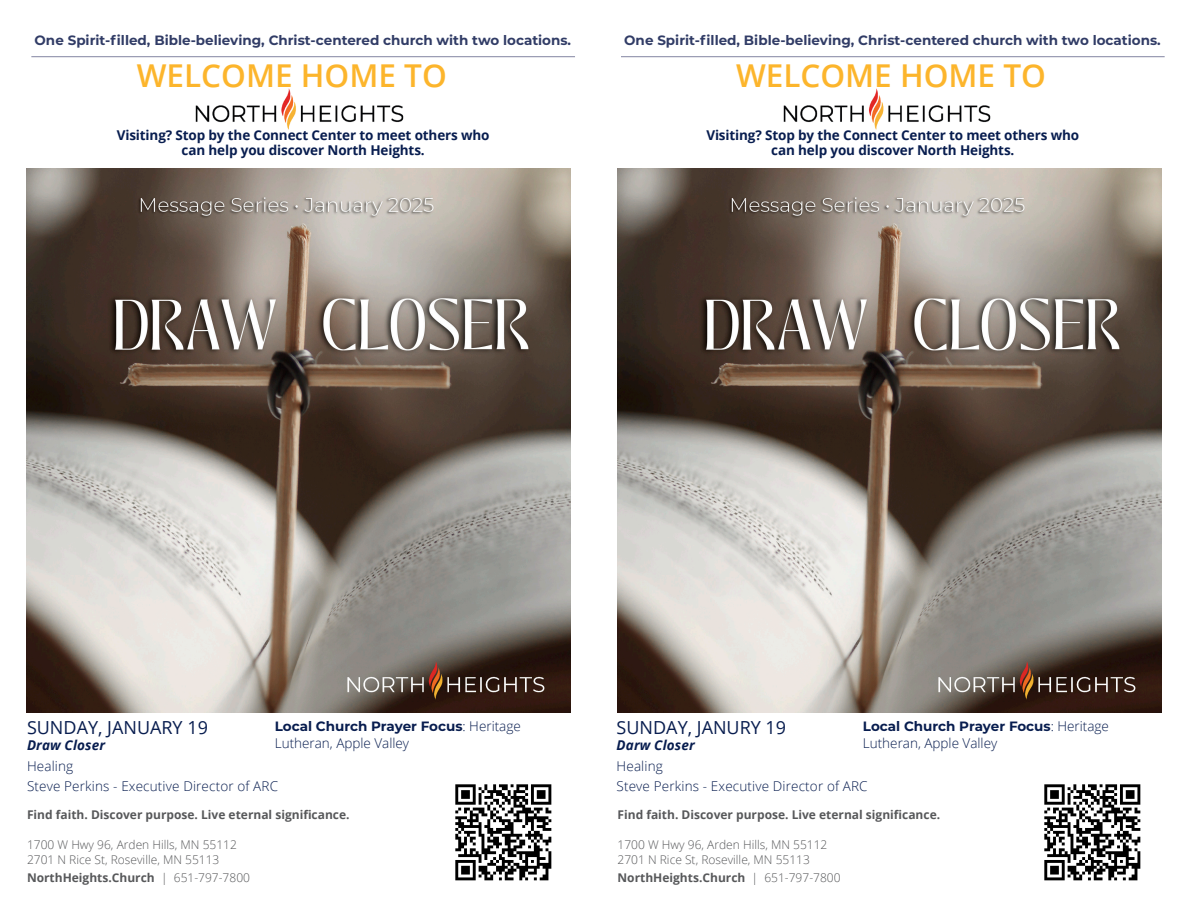
<style>
.page{position:relative;width:1188px;height:918px;background:#fff}
.page>*{position:absolute;margin:0;border:0;box-sizing:border-box;transform-origin:0 0}
.Welcome_Home_Header{font:600 31.5px "Open Sans";color:#fcb52c}
.bulletin_sections{font:18px "Open Sans";color:#081d4f}
.bulletin_body{font:300 13.5px/16.2px "Open Sans";letter-spacing:.01em;color:#081d4f}
.bulletin_body-2{font:700 13.5px/15px "Open Sans";letter-spacing:-.01em;color:#081d4f;text-align:center}
.t1{font:700 13.5px "Montserrat";color:#313c66}
.bulletin_sections-2{font:italic 700 13.5px "Open Sans";letter-spacing:.01em;color:#081d4f}
.t2{font:700 12px "Open Sans";color:#57585a}
.t3{font:300 12px "Open Sans";color:#57585a}
.s1{font-family:"Montserrat";font-weight:700}
.s2{font-weight:300}
</style>
<div class="page">
<img style="left:783px;top:88px;width:208px;height:42px">
<hr style="left:621px;top:56px;width:544px;height:1px;background:#8284a2">
<img style="left:1045px;top:784px;width:96px;height:96px">
<img style="left:195px;top:88px;width:209px;height:42px">
<hr style="left:31px;top:56px;width:544px;height:1px;background:#8284a2">
<img style="left:455px;top:784px;width:96px;height:96px">
<img style="left:26px;top:168px;width:544px;height:544px">
<img style="left:618px;top:168px;width:544px;height:544px">
<p class="t1" style="left:35px;top:31px;width:538px">One Spirit-filled, Bible-believing, Christ-centered church with two locations.</p>
<p class="Welcome_Home_Header" style="left:137px;top:54px;width:311px">WELCOME HOME TO</p>
<p class="t1" style="left:624px;top:31px;width:538px">One Spirit-filled, Bible-believing, Christ-centered church with two locations.</p>
<p class="Welcome_Home_Header" style="left:736px;top:54px;width:311px">WELCOME HOME TO</p>
<p class="bulletin_body-2" style="left:117px;top:128px;width:374px">Visiting? Stop by the Connect Center to meet others who can help you discover North Heights.</p>
<p class="bulletin_body-2" style="left:706px;top:128px;width:374px">Visiting? Stop by the Connect Center to meet others who can help you discover North Heights.</p>
<p class="bulletin_sections" style="left:27px;top:716px;width:182px">SUNDAY, JANUARY 19</p>
<p class="bulletin_sections-2" style="left:27px;top:736px;width:80px">Draw Closer</p>
<p class="bulletin_body" style="left:27px;top:758px;width:48px">Healing</p>
<p class="bulletin_body" style="left:27px;top:778px;width:253px">Steve Perkins - Executive Director of ARC</p>
<p class="bulletin_body" style="left:275px;top:718px;width:248px"><span class="s1">Local Church Prayer Focus</span>: Heritage<br>Lutheran, Apple Valley</p>
<p class="t2" style="left:27px;top:806px;width:324px">Find faith. Discover purpose. Live eternal significance.</p>
<p class="t3" style="left:27px;top:837px;width:211px">1700 W Hwy 96, Arden Hills, MN 55112</p>
<p class="t3" style="left:27px;top:852px;width:194px">2701 N Rice St, Roseville, MN 55113</p>
<p class="t2" style="left:27px;top:869px;width:225px">NorthHeights.Church <span class="s2">| 651-797-7800</span></p>
<p class="bulletin_sections" style="left:617px;top:716px;width:171px">SUNDAY, JANURY 19</p>
<p class="bulletin_sections-2" style="left:617px;top:736px;width:80px">Darw Closer</p>
<p class="bulletin_body" style="left:617px;top:758px;width:48px">Healing</p>
<p class="bulletin_body" style="left:617px;top:778px;width:253px">Steve Perkins - Executive Director of ARC</p>
<p class="bulletin_body" style="left:863px;top:718px;width:248px"><span class="s1">Local Church Prayer Focus</span>: Heritage<br>Lutheran, Apple Valley</p>
<p class="t2" style="left:618px;top:806px;width:324px">Find faith. Discover purpose. Live eternal significance.</p>
<p class="t3" style="left:618px;top:837px;width:211px">1700 W Hwy 96, Arden Hills, MN 55112</p>
<p class="t3" style="left:618px;top:852px;width:194px">2701 N Rice St, Roseville, MN 55113</p>
<p class="t2" style="left:618px;top:869px;width:225px">NorthHeights.Church <span class="s2">| 651-797-7800</span></p>
</div>
